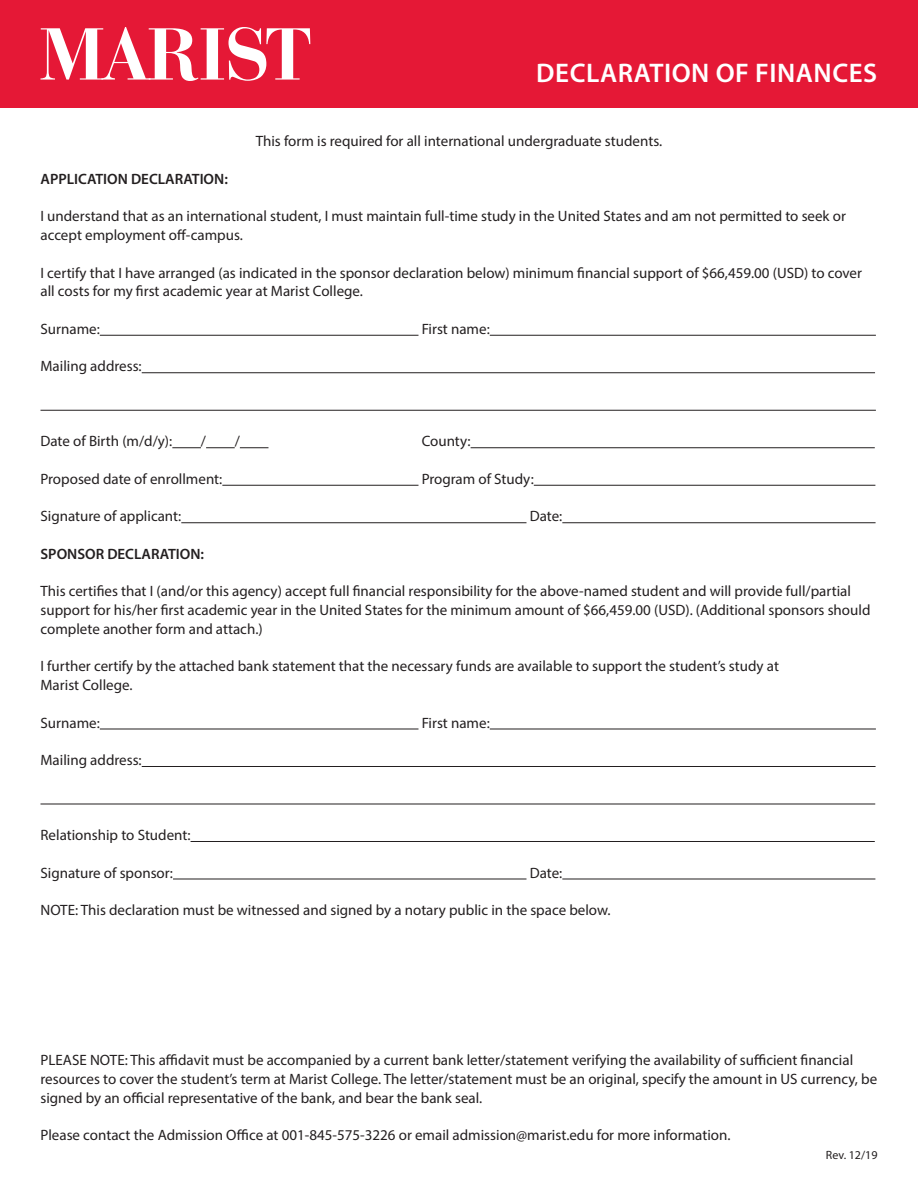
<style>
.page{position:relative;width:918px;height:1188px;background:#fff}
.page>*{position:absolute;margin:0;border:0;box-sizing:border-box;transform-origin:0 0}
.t1{font:600 27px "Myriad Pro";letter-spacing:.02em;color:#fff}
.t2{font:15px/18.8px "Myriad Pro";color:#231f20}
.t3{font:600 15px "Myriad Pro";color:#231f20}
.t4{font:12px "Myriad Pro";color:#231f20}
</style>
<div class="page">
<div style="left:0;top:0;width:918px;height:108px;background:#e51836"></div>
<hr style="left:100px;top:335px;width:319px;height:1px;background:#231f20">
<hr style="left:490px;top:335px;width:386px;height:1px;background:#231f20">
<hr style="left:142px;top:372px;width:733px;height:1px;background:#231f20">
<hr style="left:40px;top:410px;width:836px;height:1px;background:#231f20">
<svg style="left:172px;top:447px;width:96px;height:1px"></svg>
<hr style="left:471px;top:447px;width:404px;height:1px;background:#231f20">
<hr style="left:222px;top:485px;width:197px;height:1px;background:#231f20">
<hr style="left:534px;top:485px;width:341px;height:1px;background:#231f20">
<hr style="left:181px;top:522px;width:346px;height:1px;background:#231f20">
<hr style="left:562px;top:522px;width:314px;height:1px;background:#231f20">
<hr style="left:100px;top:729px;width:319px;height:1px;background:#231f20">
<hr style="left:490px;top:729px;width:386px;height:1px;background:#231f20">
<hr style="left:142px;top:766px;width:734px;height:1px;background:#231f20">
<hr style="left:40px;top:804px;width:835px;height:1px;background:#231f20">
<hr style="left:191px;top:841px;width:684px;height:1px;background:#231f20">
<hr style="left:173px;top:879px;width:353px;height:1px;background:#231f20">
<hr style="left:562px;top:879px;width:313px;height:1px;background:#231f20">
<svg style="left:40px;top:27px;width:270px;height:54px"></svg>
<p class="t1" style="left:536px;top:56px;width:342px">DECLARATION OF FINANCES</p>
<p class="t2" style="left:256px;top:132px;width:408px">This form is required for all international undergraduate students.</p>
<p class="t3" style="left:40px;top:169px;width:189px">APPLICATION DECLARATION:</p>
<p class="t2" style="left:40px;top:207px;width:807px">I understand that as an international student, I must maintain full-time study in the United States and am not permitted to seek or accept employment off-campus.</p>
<p class="t2" style="left:40px;top:263px;width:823px">I certify that I have arranged (as indicated in the sponsor declaration below) minimum financial support of $66,459.00 (USD) to cover all costs for my first academic year at Marist College.</p>
<p class="t2" style="left:40px;top:319px;width:61px">Surname:</p>
<p class="t2" style="left:422px;top:319px;width:70px">First name:</p>
<p class="t2" style="left:40px;top:357px;width:103px">Mailing address:</p>
<p class="t2" style="left:40px;top:432px;width:133px">Date of Birth (m/d/y):</p>
<p class="t2" style="left:201px;top:432px;width:7px">/</p>
<p class="t2" style="left:235px;top:432px;width:7px">/</p>
<p class="t2" style="left:422px;top:432px;width:50px">County:</p>
<p class="t2" style="left:40px;top:469px;width:183px">Proposed date of enrollment:</p>
<p class="t2" style="left:422px;top:469px;width:114px">Program of Study:</p>
<p class="t2" style="left:40px;top:507px;width:142px">Signature of applicant:</p>
<p class="t2" style="left:530px;top:507px;width:34px">Date:</p>
<p class="t3" style="left:40px;top:544px;width:165px">SPONSOR DECLARATION:</p>
<p class="t2" style="left:40px;top:582px;width:831px">This certifies that I (and/or this agency) accept full financial responsibility for the above-named student and will provide full/partial support for his/her first academic year in the United States for the minimum amount of $66,459.00 (USD). (Additional sponsors should complete another form and attach.)</p>
<p class="t2" style="left:40px;top:657px;width:740px">I further certify by the attached bank statement that the necessary funds are available to support the student’s study at</p>
<p class="t2" style="left:40px;top:675px;width:94px">Marist College.</p>
<p class="t2" style="left:40px;top:713px;width:61px">Surname:</p>
<p class="t2" style="left:422px;top:713px;width:70px">First name:</p>
<p class="t2" style="left:40px;top:750px;width:103px">Mailing address:</p>
<p class="t2" style="left:40px;top:825px;width:152px">Relationship to Student:</p>
<p class="t2" style="left:40px;top:863px;width:134px">Signature of sponsor:</p>
<p class="t2" style="left:530px;top:863px;width:34px">Date:</p>
<p class="t2" style="left:40px;top:900px;width:572px">NOTE: This declaration must be witnessed and signed by a notary public in the space below.</p>
<p class="t2" style="left:40px;top:1050px;width:838px">PLEASE NOTE: This affidavit must be accompanied by a current bank letter/statement verifying the availability of sufficient financial resources to cover the student’s term at Marist College. The letter/statement must be an original, specify the amount in US currency, be signed by an official representative of the bank, and bear the bank seal.</p>
<p class="t2" style="left:40px;top:1125px;width:692px">Please contact the Admission Office at 001-845-575-3226 or email admission@marist.edu for more information.</p>
<p class="t4" style="left:826px;top:1148px;width:53px">Rev. 12/19</p>
</div>
